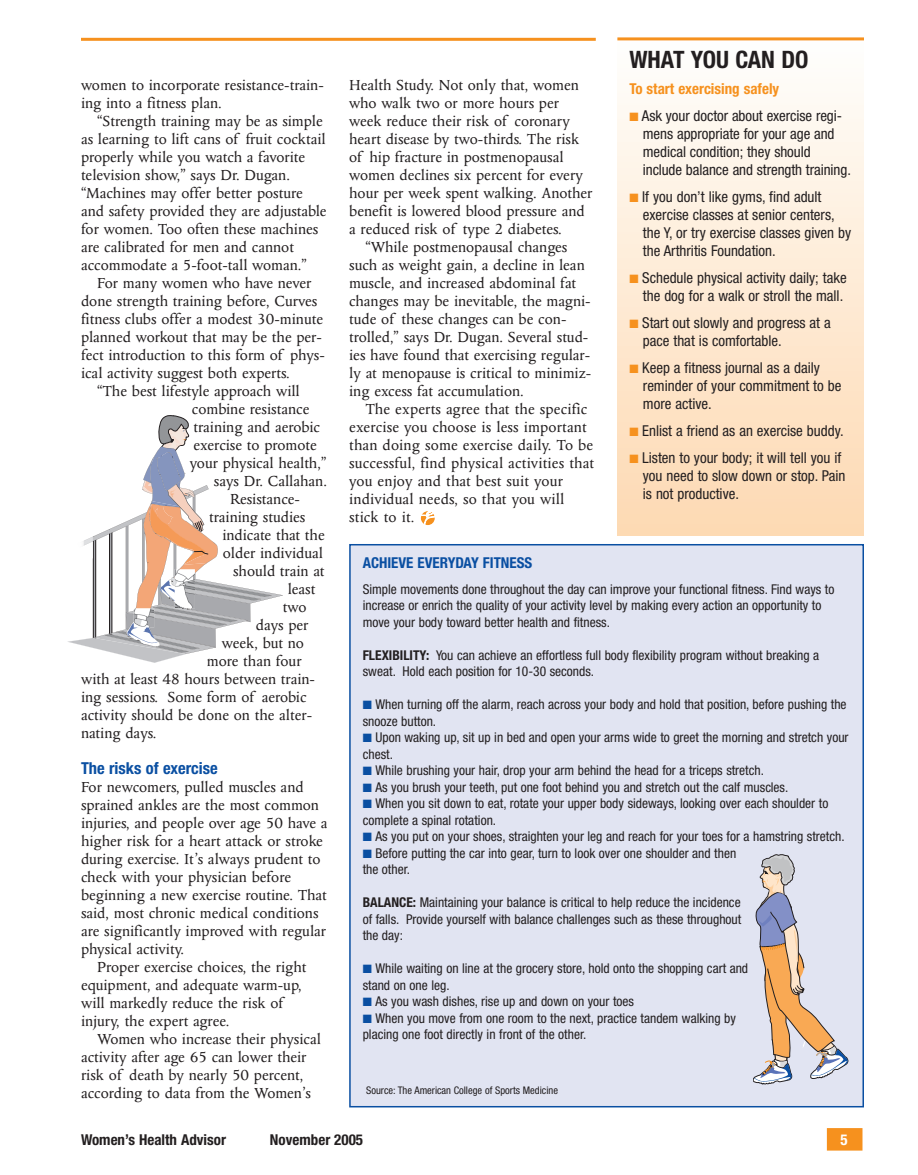
<style>
.page{position:relative;width:918px;height:1175px;background:#fff}
.page>*{position:absolute;margin:0;border:0;box-sizing:border-box;transform-origin:0 0}
.t1{font:700 condensed 24px "Helvetica Neue";color:#231f20}
.t2{font:16.5px/18px "Columbus";color:#231f20}
.t3{font:700 condensed 16.5px "Helvetica Neue";color:#0a4fa2}
.t4{font:condensed 15px/18px "Helvetica Neue";color:#231f20}
.t5{font:700 condensed 15px "Helvetica Neue";color:#231f20}
.t6{font:700 condensed 15px "Helvetica Neue";color:#f6911e}
.t7{font:700 condensed 15px "Helvetica Neue";color:#0a4fa2}
.t8{font:700 condensed 15px "Helvetica Neue";color:#fff}
.t9{font:condensed 13.5px/16.5px "Helvetica Neue";color:#231f20}
.t10{font:condensed 10.5px "Helvetica Neue";color:#231f20}
.s1{color:#f6911e}
.s2{font-weight:700}
.s3{color:#0a4fa2}
</style>
<div class="page">
<svg style="left:421px;top:511px;width:14px;height:14px"></svg>
<div style="left:827px;top:1128px;width:35px;height:22px;background:#f6911e"></div>
<hr style="left:81px;top:38px;width:515px;height:3px;background:#f6911e">
<div style="left:617px;top:39px;width:247px;height:496px;background:linear-gradient(to bottom,#fefefc,#fdd9b2)"></div>
<hr style="left:617px;top:37px;width:247px;height:3px;background:#f6911e">
<svg style="left:68px;top:415px;width:215px;height:248px"></svg>
<div style="left:350px;top:544px;width:513px;height:562px;background:#e1e4f2"></div>
<div style="left:349px;top:544px;width:515px;height:563px;border:2px solid #0a4fa2"></div>
<svg style="left:753px;top:854px;width:95px;height:230px"></svg>
<p class="t2" style="left:81px;top:77px;width:244px">women to incorporate resistance-train&shy;ing into a fitness plan.</p>
<p class="t2" style="left:81px;top:113px;width:247px;text-indent:16px">“Strength training may be as simple as learning to lift cans of fruit cocktail properly while you watch a favorite television show,” says Dr. Dugan. “Machines may offer better posture and safety provided they are adjustable for women. Too often these machines are calibrated for men and cannot accommodate a 5-foot-tall woman.”</p>
<p class="t2" style="left:97px;top:275px;width:216px">For many women who have never</p>
<p class="t2" style="left:81px;top:293px;width:238px">done strength training before, Curves</p>
<p class="t2" style="left:81px;top:311px;width:244px">fitness clubs offer a modest 30-minute</p>
<p class="t2" style="left:81px;top:329px;width:243px">planned workout that may be the per-</p>
<p class="t2" style="left:81px;top:347px;width:245px">fect introduction to this form of phys-</p>
<p class="t2" style="left:81px;top:365px;width:210px">ical activity suggest both experts.</p>
<p class="t2" style="left:97px;top:383px;width:204px">“The best lifestyle approach will</p>
<p class="t2" style="left:192px;top:401px;width:119px">combine resistance</p>
<p class="t2" style="left:193px;top:419px;width:128px">training and aerobic</p>
<p class="t2" style="left:193px;top:437px;width:125px">exercise to promote</p>
<p class="t2" style="left:190px;top:455px;width:138px">your physical health,”</p>
<p class="t2" style="left:214px;top:473px;width:115px">says Dr. Callahan.</p>
<p class="t2" style="left:230px;top:491px;width:71px">Resistance-</p>
<p class="t2" style="left:209px;top:509px;width:98px">training studies</p>
<p class="t2" style="left:222px;top:527px;width:104px">indicate that the</p>
<p class="t2" style="left:223px;top:545px;width:102px">older individual</p>
<p class="t2" style="left:233px;top:563px;width:93px">should train at</p>
<p class="t2" style="left:288px;top:581px;width:29px">least</p>
<p class="t2" style="left:283px;top:599px;width:25px">two</p>
<p class="t2" style="left:256px;top:617px;width:54px">days per</p>
<p class="t2" style="left:222px;top:635px;width:84px">week, but no</p>
<p class="t2" style="left:207px;top:653px;width:96px">more than four</p>
<p class="t2" style="left:81px;top:671px;width:236px">with at least 48 hours between train-</p>
<p class="t2" style="left:81px;top:689px;width:227px">ing sessions. Some form of aerobic</p>
<p class="t2" style="left:81px;top:707px;width:233px">activity should be done on the alter-</p>
<p class="t2" style="left:81px;top:725px;width:77px">nating days.</p>
<p class="t3" style="left:81px;top:762px;width:138px">The risks of exercise</p>
<p class="t2" style="left:81px;top:779px;width:248px">For newcomers, pulled muscles and sprained ankles are the most common injuries, and people over age 50 have a higher risk for a heart attack or stroke during exercise. It’s always prudent to check with your physician before beginning a new exercise routine. That said, most chronic medical conditions are significantly improved with regular physical activity.</p>
<p class="t2" style="left:81px;top:959px;width:227px;text-indent:16px">Proper exercise choices, the right equipment, and adequate warm-up, will markedly reduce the risk of injury, the expert agree.</p>
<p class="t2" style="left:81px;top:1031px;width:241px;text-indent:16px">Women who increase their physical activity after age 65 can lower their risk of death by nearly 50 percent, according to data from the Women’s</p>
<p class="t2" style="left:349px;top:77px;width:231px">Health Study. Not only that, women</p>
<p class="t2" style="left:349px;top:95px;width:211px">who walk two or more hours per</p>
<p class="t2" style="left:349px;top:113px;width:222px">week reduce their risk of coronary</p>
<p class="t2" style="left:349px;top:131px;width:232px">heart disease by two-thirds. The risk</p>
<p class="t2" style="left:349px;top:149px;width:216px">of hip fracture in postmenopausal</p>
<p class="t2" style="left:349px;top:167px;width:235px">women declines six percent for every</p>
<p class="t2" style="left:349px;top:185px;width:245px">hour per week spent walking. Another</p>
<p class="t2" style="left:349px;top:203px;width:237px">benefit is lowered blood pressure and</p>
<p class="t2" style="left:349px;top:221px;width:214px">a reduced risk of type 2 diabetes.</p>
<p class="t2" style="left:365px;top:239px;width:203px">“While postmenopausal changes</p>
<p class="t2" style="left:349px;top:257px;width:237px">such as weight gain, a decline in lean</p>
<p class="t2" style="left:349px;top:275px;width:229px">muscle, and increased abdominal fat</p>
<p class="t2" style="left:349px;top:293px;width:243px">changes may be inevitable, the magni-</p>
<p class="t2" style="left:349px;top:311px;width:219px">tude of these changes can be con-</p>
<p class="t2" style="left:349px;top:329px;width:241px">trolled,” says Dr. Dugan. Several stud-</p>
<p class="t2" style="left:349px;top:347px;width:243px">ies have found that exercising regular-</p>
<p class="t2" style="left:349px;top:365px;width:244px">ly at menopause is critical to minimiz-</p>
<p class="t2" style="left:349px;top:383px;width:176px">ing excess fat accumulation.</p>
<p class="t2" style="left:365px;top:401px;width:223px">The experts agree that the specific</p>
<p class="t2" style="left:349px;top:419px;width:239px">exercise you choose is less important</p>
<p class="t2" style="left:349px;top:437px;width:246px">than doing some exercise daily. To be</p>
<p class="t2" style="left:349px;top:455px;width:246px">successful, find physical activities that</p>
<p class="t2" style="left:349px;top:473px;width:215px">you enjoy and that best suit your</p>
<p class="t2" style="left:349px;top:491px;width:217px">individual needs, so that you will</p>
<p class="t2" style="left:349px;top:509px;width:67px">stick to it.</p>
<h1 class="t1" style="left:629px;top:51px;width:181px">WHAT YOU CAN DO</h1>
<p class="t6" style="left:629px;top:83px;width:151px">To start exercising safely</p>
<p class="t4" style="left:643px;top:108px;width:210px;text-indent:-14px"><span class="s1">■</span> Ask your doctor about exercise regi&shy;mens appropriate for your age and medical condition; they should include balance and strength training.</p>
<p class="t4" style="left:643px;top:189px;width:210px;text-indent:-13px"><span class="s1">■</span> If you don’t like gyms, find adult exercise classes at senior centers, the Y, or try exercise classes given by the Arthritis Foundation.</p>
<p class="t4" style="left:629px;top:270px;width:219px;text-align:right"><span class="s1">■</span> Schedule physical activity daily; take the dog for a walk or stroll the mall.</p>
<p class="t4" style="left:643px;top:315px;width:189px;text-indent:-13px"><span class="s1">■</span> Start out slowly and progress at a pace that is comfortable.</p>
<p class="t4" style="left:643px;top:360px;width:200px;text-indent:-13px"><span class="s1">■</span> Keep a fitness journal as a daily reminder of your commitment to be more active.</p>
<p class="t4" style="left:629px;top:423px;width:216px"><span class="s1">■</span> Enlist a friend as an exercise buddy.</p>
<p class="t4" style="left:643px;top:450px;width:204px;text-indent:-13px"><span class="s1">■</span> Listen to your body; it will tell you if you need to slow down or stop. Pain is not productive.</p>
<p class="t7" style="left:363px;top:557px;width:171px">ACHIEVE EVERYDAY FITNESS</p>
<p class="t9" style="left:363px;top:582px;width:473px">Simple movements done throughout the day can improve your functional fitness. Find ways to increase or enrich the quality of your activity level by making every action an opportunity to move your body toward better health and fitness.</p>
<p class="t9" style="left:363px;top:648px;width:458px"><span class="s2">FLEXIBILITY:</span> You can achieve an effortless full body flexibility program without breaking a sweat. Hold each position for 10-30 seconds.</p>
<p class="t9" style="left:363px;top:697px;width:485px"><span class="s3">■</span> When turning off the alarm, reach across your body and hold that position, before pushing the snooze button.</p>
<p class="t9" style="left:363px;top:730px;width:487px"><span class="s3">■</span> Upon waking up, sit up in bed and open your arms wide to greet the morning and stretch your chest.</p>
<p class="t9" style="left:363px;top:763px;width:403px"><span class="s3">■</span> While brushing your hair, drop your arm behind the head for a triceps stretch.</p>
<p class="t9" style="left:363px;top:780px;width:427px"><span class="s3">■</span> As you brush your teeth, put one foot behind you and stretch out the calf muscles.</p>
<p class="t9" style="left:363px;top:796px;width:467px"><span class="s3">■</span> When you sit down to eat, rotate your upper body sideways, looking over each shoulder to complete a spinal rotation.</p>
<p class="t9" style="left:363px;top:829px;width:483px"><span class="s3">■</span> As you put on your shoes, straighten your leg and reach for your toes for a hamstring stretch.</p>
<p class="t9" style="left:363px;top:846px;width:375px"><span class="s3">■</span> Before putting the car into gear, turn to look over one shoulder and then the other.</p>
<p class="t9" style="left:363px;top:895px;width:380px;text-align:justify"><span class="s2">BALANCE:</span> Maintaining your balance is critical to help reduce the incidence of falls. Provide yourself with balance challenges such as these throughout the day:</p>
<p class="t9" style="left:363px;top:961px;width:387px"><span class="s3">■</span> While waiting on line at the grocery store, hold onto the shopping cart and stand on one leg.</p>
<p class="t9" style="left:363px;top:994px;width:273px"><span class="s3">■</span> As you wash dishes, rise up and down on your toes</p>
<p class="t9" style="left:363px;top:1011px;width:375px"><span class="s3">■</span> When you move from one room to the next, practice tandem walking by placing one foot directly in front of the other.</p>
<p class="t10" style="left:366px;top:1086px;width:193px">Source: The American College of Sports Medicine</p>
<p class="t5" style="left:81px;top:1134px;width:147px">Women’s Health Advisor</p>
<p class="t5" style="left:270px;top:1134px;width:95px">November 2005</p>
<p class="t8" style="left:841px;top:1133px;width:9px">5</p>
</div>
